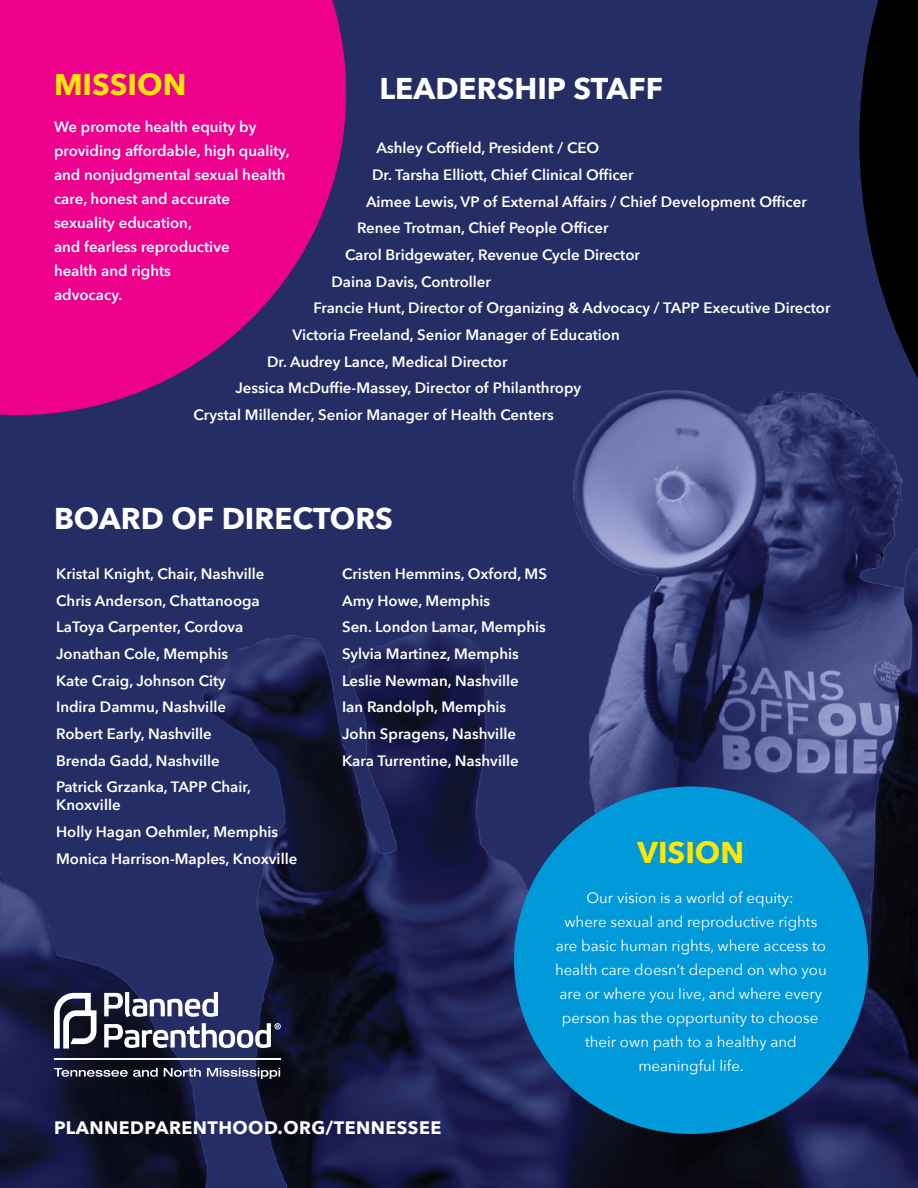
<style>
.page{position:relative;width:918px;height:1188px;background:#fff}
.page>*{position:absolute;margin:0;border:0;box-sizing:border-box;transform-origin:0 0}
.t1{font:700 30px "Avenir Next";color:#fff}
.t2{font:700 30px "Avenir Next";color:#ffe700}
.t3{font:700 18px "Avenir Next";letter-spacing:.025em;color:#fff}
.t4{font:600 15px/26.7px "Avenir Next";color:#fff}
.t5{font:15px/24px "Avenir Next";color:#fff;text-align:center}
</style>
<div class="page">
<img style="left:0;top:17px;width:918px;height:1171px">
<svg style="left:0;top:0;width:346px;height:415px;background:#cb0785"></svg>
<div style="left:514px;top:786px;width:354px;height:348px;background:#009ada;border-radius:50%"></div>
<hr style="left:54px;top:1058px;width:227px;height:2px;background:#fff">
<svg style="left:54px;top:993px;width:43px;height:56px"></svg>
<svg style="left:104px;top:992px;width:114px;height:25px"></svg>
<svg style="left:104px;top:1023px;width:177px;height:25px"></svg>
<svg style="left:54px;top:1068px;width:104px;height:9px"></svg>
<svg style="left:164px;top:1068px;width:37px;height:9px"></svg>
<svg style="left:207px;top:1068px;width:73px;height:11px"></svg>
<svg style="left:859px;top:0;width:59px;height:657px;background:#171b3a"></svg>
<h1 class="t2" style="left:54px;top:58px;width:134px">MISSION</h1>
<p class="t4" style="left:54px;top:115px;width:237px;line-height:24px">We promote health equity by providing affordable, high quality, and nonjudgmental sexual health care, honest and accurate sexuality education,<br>and fearless reproductive<br>health and rights<br>advocacy.</p>
<h1 class="t1" style="left:380px;top:62px;width:285px">LEADERSHIP STAFF</h1>
<p class="t4" style="left:377px;top:134px;width:224px">Ashley Coffield, President / CEO</p>
<p class="t4" style="left:372px;top:161px;width:263px">Dr. Tarsha Elliott, Chief Clinical Officer</p>
<p class="t4" style="left:366px;top:188px;width:442px">Aimee Lewis, VP of External Affairs / Chief Development Officer</p>
<p class="t4" style="left:357px;top:214px;width:253px">Renee Trotman, Chief People Officer</p>
<p class="t4" style="left:345px;top:241px;width:296px">Carol Bridgewater, Revenue Cycle Director</p>
<p class="t4" style="left:332px;top:268px;width:161px">Daina Davis, Controller</p>
<p class="t4" style="left:314px;top:294px;width:519px">Francie Hunt, Director of Organizing &amp; Advocacy / TAPP Executive Director</p>
<p class="t4" style="left:293px;top:321px;width:329px">Victoria Freeland, Senior Manager of Education</p>
<p class="t4" style="left:267px;top:348px;width:242px">Dr. Audrey Lance, Medical Director</p>
<p class="t4" style="left:236px;top:374px;width:347px">Jessica McDuffie-Massey, Director of Philanthropy</p>
<p class="t4" style="left:194px;top:401px;width:362px">Crystal Millender, Senior Manager of Health Centers</p>
<h1 class="t1" style="left:54px;top:492px;width:340px">BOARD OF DIRECTORS</h1>
<p class="t4" style="left:56px;top:560px;width:210px">Kristal Knight, Chair, Nashville<br>Chris Anderson, Chattanooga<br>LaToya Carpenter, Cordova<br>Jonathan Cole, Memphis<br>Kate Craig, Johnson City<br>Indira Dammu, Nashville<br>Robert Early, Nashville<br>Brenda Gadd, Nashville<br>Patrick Grzanka, TAPP Chair,</p>
<p class="t4" style="left:56px;top:791px;width:243px">Knoxville<br>Holly Hagan Oehmler, Memphis<br>Monica Harrison-Maples, Knoxville</p>
<p class="t4" style="left:342px;top:560px;width:206px">Cristen Hemmins, Oxford, MS<br>Amy Howe, Memphis<br>Sen. London Lamar, Memphis<br>Sylvia Martinez, Memphis<br>Leslie Newman, Nashville<br>Ian Randolph, Memphis<br>John Spragens, Nashville<br>Kara Turrentine, Nashville</p>
<h1 class="t2" style="left:638px;top:826px;width:108px">VISION</h1>
<p class="t5" style="left:555px;top:885px;width:273px">Our vision is a world of equity:<br>where sexual and reproductive rights are basic human rights, where access to health care doesn’t depend on who you are or where you live, and where every person has the opportunity to choose their own path to a healthy and meaningful life.</p>
<p class="t3" style="left:54px;top:1112px;width:389px">PLANNEDPARENTHOOD.ORG/TENNESSEE</p>
</div>
